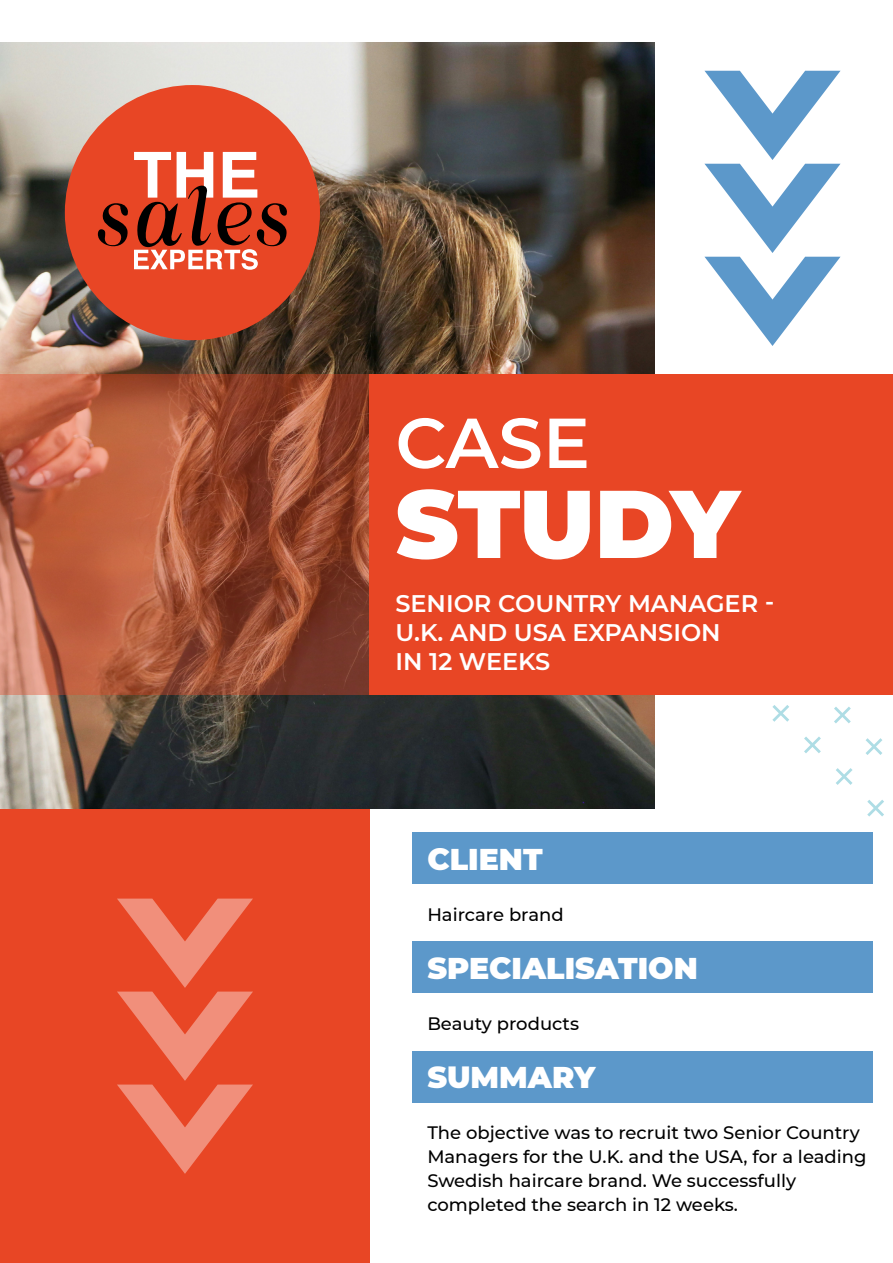
<style>
.page{position:relative;width:893px;height:1263px;background:#fff}
.page>*{position:absolute;margin:0;border:0;box-sizing:border-box;transform-origin:0 0}
.t1{font:900 96px "Montserrat";letter-spacing:-.01em;color:#fff}
.t2{font:600 70.5px "Montserrat";color:#fff}
.t3{font:900 30px "Montserrat";color:#fff}
.t4{font:600 24px/28.8px "Montserrat";color:#fff}
.t5{font:500 18px/24px "Montserrat";color:#000}
</style>
<div class="page">
<svg style="left:772px;top:705px;width:112px;height:111px"></svg>
<div style="left:0;top:85px;width:370px;height:1178px;background:#e84625"></div>
<img style="left:0;top:43px;width:654px;height:766px">
<div style="left:412px;top:1051px;width:461px;height:51px;background:#5c98ca"></div>
<div style="left:412px;top:942px;width:461px;height:51px;background:#5c98ca"></div>
<div style="left:412px;top:832px;width:461px;height:51px;background:#5c98ca"></div>
<svg style="left:704px;top:71px;width:136px;height:275px"></svg>
<div style="left:65px;top:85px;width:255px;height:255px;background:#e84625;border-radius:50%"></div>
<svg style="left:98px;top:152px;width:189px;height:118px"></svg>
<svg style="left:0;top:374px;width:370px;height:321px;background:#a6563b"></svg>
<div style="left:370px;top:374px;width:523px;height:321px;background:#e84625"></div>
<svg style="left:117px;top:898px;width:136px;height:276px"></svg>
<h2 class="t2" style="left:395px;top:393px;width:196px">CASE</h2>
<h1 class="t1" style="left:395px;top:452px;width:345px">STUDY</h1>
<h3 class="t4" style="left:395px;top:588px;width:381px">SENIOR COUNTRY MANAGER -<br>U.K. AND USA EXPANSION<br>IN 12 WEEKS</h3>
<h3 class="t3" style="left:427px;top:837px;width:117px">CLIENT</h3>
<p class="t5" style="left:427px;top:902px;width:138px">Haircare brand</p>
<h3 class="t3" style="left:427px;top:946px;width:272px">SPECIALISATION</h3>
<p class="t5" style="left:427px;top:1011px;width:153px">Beauty products</p>
<h3 class="t3" style="left:427px;top:1055px;width:169px">SUMMARY</h3>
<p class="t5" style="left:427px;top:1120px;width:441px">The objective was to recruit two Senior Country Managers for the U.K. and the USA, for a leading Swedish haircare brand. We successfully completed the search in 12 weeks.</p>
</div>
